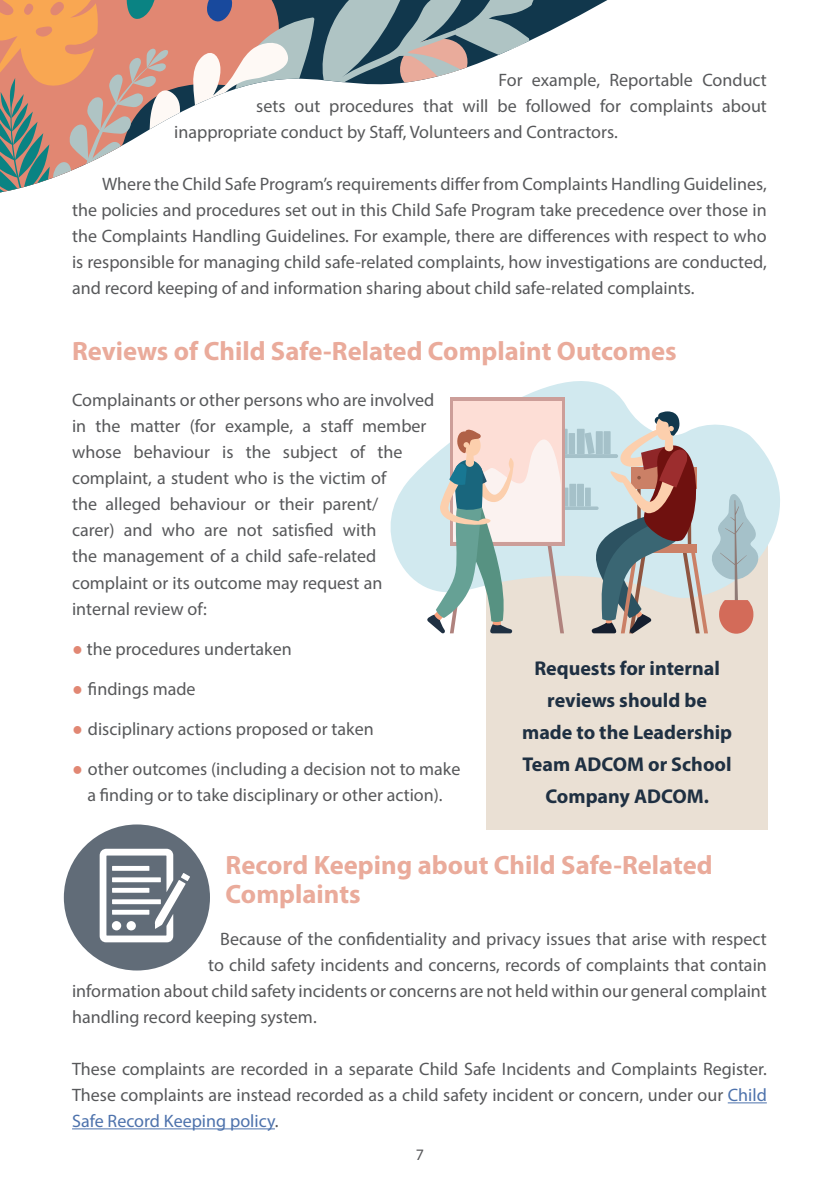
<style>
.page{position:relative;width:840px;height:1191px;background:#fff}
.page>*{position:absolute;margin:0;border:0;box-sizing:border-box;transform-origin:0 0}
.t1{font:26.6px/28.4px "Myriad Variable Concept";color:#eaab9b}
.t2{font:700 20px/32px "Myriad Pro";color:#1f3042;text-align:center}
.t3{font:18px/26px "Myriad Pro";color:#57585a;text-align:justify}
.t4{font:16px "Myriad Pro";color:#57585a}
.s1{font-family:"Century Gothic";color:#e18773}
.s2{color:#4d72ac}
</style>
<div class="page">
<div style="left:486px;top:539px;width:281px;height:291px;background:#eae0d4"></div>
<hr style="left:727px;top:1102px;width:39px;height:1px;background:#4d72ac">
<hr style="left:72px;top:1128px;width:203px;height:1px;background:#4d72ac">
<svg style="left:390px;top:381px;width:390px;height:218px"></svg>
<hr style="left:517px;top:506px;width:81px;height:4px;background:#a5c1c9;border-radius:2px">
<div style="left:576px;top:484px;width:7px;height:22px;background:#a5c1c9"></div>
<div style="left:569px;top:484px;width:7px;height:22px;background:#a5c1c9"></div>
<svg style="left:562px;top:487px;width:6px;height:19px"></svg>
<hr style="left:527px;top:454px;width:90px;height:4px;background:#a5c1c9;border-radius:2px">
<svg style="left:559px;top:429px;width:8px;height:25px"></svg>
<div style="left:568px;top:433px;width:6px;height:21px;background:#a5c1c9"></div>
<div style="left:576px;top:429px;width:8px;height:25px;background:#a5c1c9"></div>
<div style="left:449px;top:397px;width:115px;height:149px;background:#cc9e99"></div>
<div style="left:452px;top:401px;width:108px;height:141px;background:#fdded6"></div>
<svg style="left:424px;top:427px;width:139px;height:207px"></svg>
<svg style="left:584px;top:411px;width:174px;height:223px"></svg>
<svg style="left:0;top:0;width:608px;height:193px"></svg>
<svg style="left:0;top:0;width:533px;height:192px"></svg>
<div style="left:64px;top:824px;width:146px;height:146px;background:#616c78;border-radius:50%"></div>
<svg style="left:100px;top:848px;width:90px;height:94px"></svg>
<p class="t3" style="left:498px;top:68px;width:270px">For example, Reportable Conduct</p>
<p class="t3" style="left:256px;top:94px;width:512px">sets out procedures that will be followed for complaints about</p>
<p class="t3" style="left:174px;top:120px;width:445px">inappropriate conduct by Staff, Volunteers and Contractors.</p>
<p class="t3" style="left:72px;top:172px;width:696px;text-indent:30px">Where the Child Safe Program’s requirements differ from Complaints Handling Guidelines, the policies and procedures set out in this Child Safe Program take precedence over those in the Complaints Handling Guidelines. For example, there are differences with respect to who is responsible for managing child safe-related complaints, how investigations are conducted, and record keeping of and information sharing about child safe-related complaints.</p>
<h1 class="t1" style="left:72px;top:339px;width:606px">Reviews of Child Safe-Related Complaint Outcomes</h1>
<p class="t3" style="left:72px;top:389px;width:363px;text-align:left">Complainants or other persons who are involved in the matter (for example, a staff member whose behaviour is the subject of the complaint, a student who is the victim of<br>the alleged behaviour or their parent/<br>carer) and who are not satisfied with<br>the management of a child safe-related complaint or its outcome may request an internal review of:</p>
<p class="t3" style="left:72px;top:637px;width:221px"><span class="s1">●</span> the procedures undertaken</p>
<p class="t3" style="left:72px;top:677px;width:125px"><span class="s1">●</span> findings made</p>
<p class="t3" style="left:72px;top:717px;width:303px"><span class="s1">●</span> disciplinary actions proposed or taken</p>
<p class="t3" style="left:72px;top:757px;width:389px;text-align:center"><span class="s1">●</span> other outcomes (including a decision not to make a finding or to take disciplinary or other action).</p>
<p class="t2" style="left:522px;top:654px;width:211px">Requests for internal reviews should be made to the Leadership<br>Team ADCOM or School<br>Company ADCOM.</p>
<h1 class="t1" style="left:225px;top:853px;width:488px">Record Keeping about Child Safe-Related<br>Complaints</h1>
<p class="t3" style="left:220px;top:927px;width:547px">Because of the confidentiality and privacy issues that arise with respect</p>
<p class="t3" style="left:208px;top:953px;width:560px">to child safety incidents and concerns, records of complaints that contain</p>
<p class="t3" style="left:72px;top:979px;width:696px">information about child safety incidents or concerns are not held within our general complaint</p>
<p class="t3" style="left:72px;top:1005px;width:246px">handling record keeping system.</p>
<p class="t3" style="left:72px;top:1057px;width:696px">These complaints are recorded in a separate Child Safe Incidents and Complaints Register.<br>These complaints are instead recorded as a child safety incident or concern, under our <span class="s2">Child Safe Record Keeping policy</span>.</p>
<p class="t4" style="left:415px;top:1148px;width:10px">7</p>
</div>
